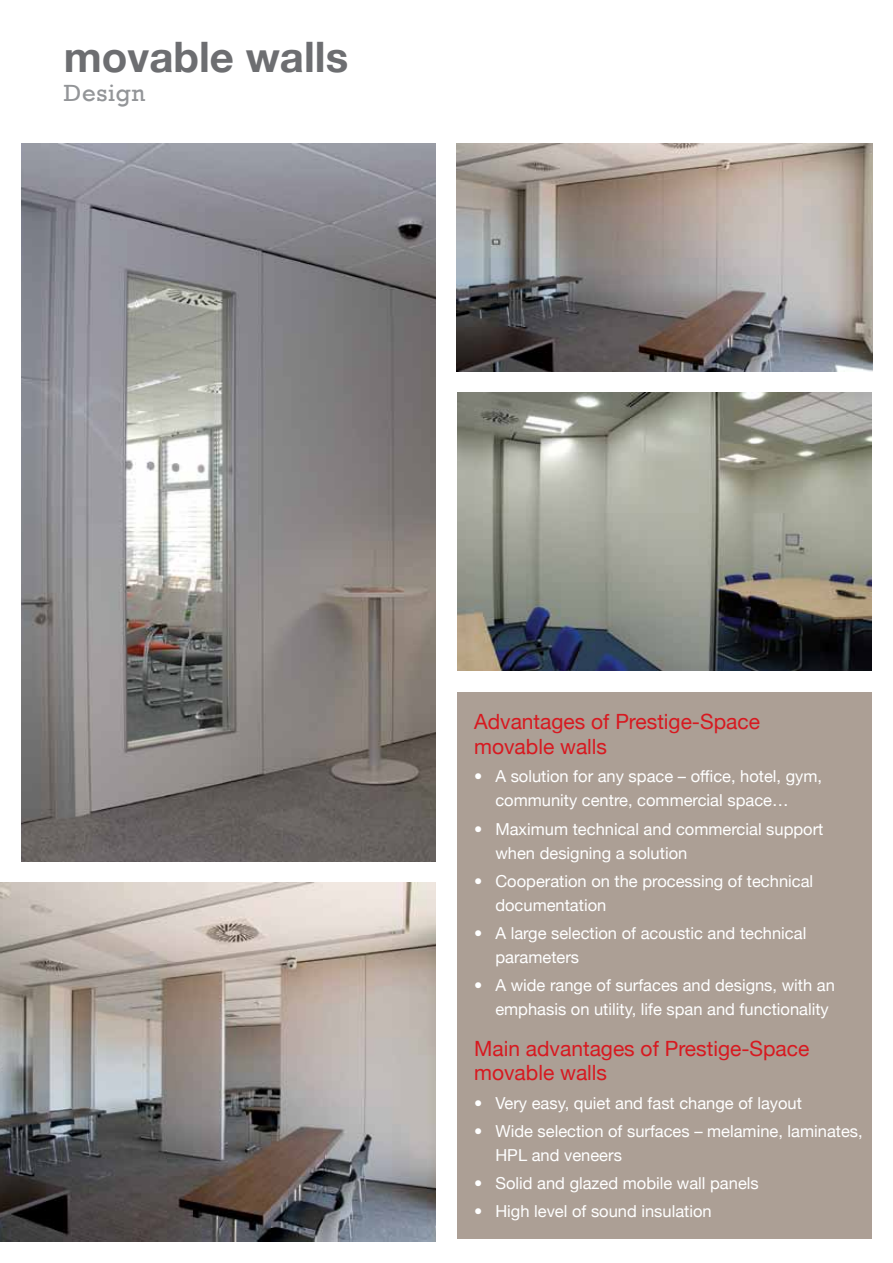
<style>
.page{position:relative;width:893px;height:1263px;background:#fff}
.page>*{position:absolute;margin:0;border:0;box-sizing:border-box;transform-origin:0 0}
.t1{font:700 42px "Helvetica Neue";color:#6d6e71}
.t2{font:24px "Rockwell";letter-spacing:.03em;color:#939598}
.t3{font:21px/25.2px "Helvetica Neue";color:#d71920}
.t4{font:16.5px/24px "Helvetica Neue";color:#fff}
</style>
<div class="page">
<div style="left:457px;top:692px;width:415px;height:546px;background:#ac9f95"></div>
<img style="left:0;top:883px;width:436px;height:359px">
<img style="left:21px;top:143px;width:415px;height:718px">
<img style="left:457px;top:143px;width:416px;height:228px">
<img style="left:457px;top:393px;width:415px;height:278px">
<h1 class="t1" style="left:64px;top:19px;width:286px">movable walls</h1>
<h2 class="t2" style="left:64px;top:79px;width:83px">Design</h2>
<p class="t3" style="left:474px;top:707px;width:287px">Advantages of Prestige-Space movable walls</p>
<p class="t4" style="left:495px;top:763px;width:328px;text-indent:-21px">• A solution for any space – office, hotel, gym, community centre, commercial space…</p>
<p class="t4" style="left:495px;top:815px;width:329px;text-indent:-21px">• Maximum technical and commercial support when designing a solution</p>
<p class="t4" style="left:495px;top:868px;width:319px;text-indent:-21px">• Cooperation on the processing of technical documentation</p>
<p class="t4" style="left:495px;top:920px;width:312px;text-indent:-21px">• A large selection of acoustic and technical parameters</p>
<p class="t4" style="left:495px;top:972px;width:341px;text-indent:-21px">• A wide range of surfaces and designs, with an emphasis on utility, life span and functionality</p>
<p class="t3" style="left:474px;top:1035px;width:337px;line-height:24px">Main advantages of Prestige-Space movable walls</p>
<p class="t4" style="left:474px;top:1089px;width:329px">• Very easy, quiet and fast change of layout</p>
<p class="t4" style="left:495px;top:1118px;width:369px;text-indent:-21px">• Wide selection of surfaces – melamine, laminates,<br>HPL and veneers</p>
<p class="t4" style="left:474px;top:1170px;width:286px">• Solid and glazed mobile wall panels</p>
<p class="t4" style="left:474px;top:1198px;width:239px">• High level of sound insulation</p>
</div>
